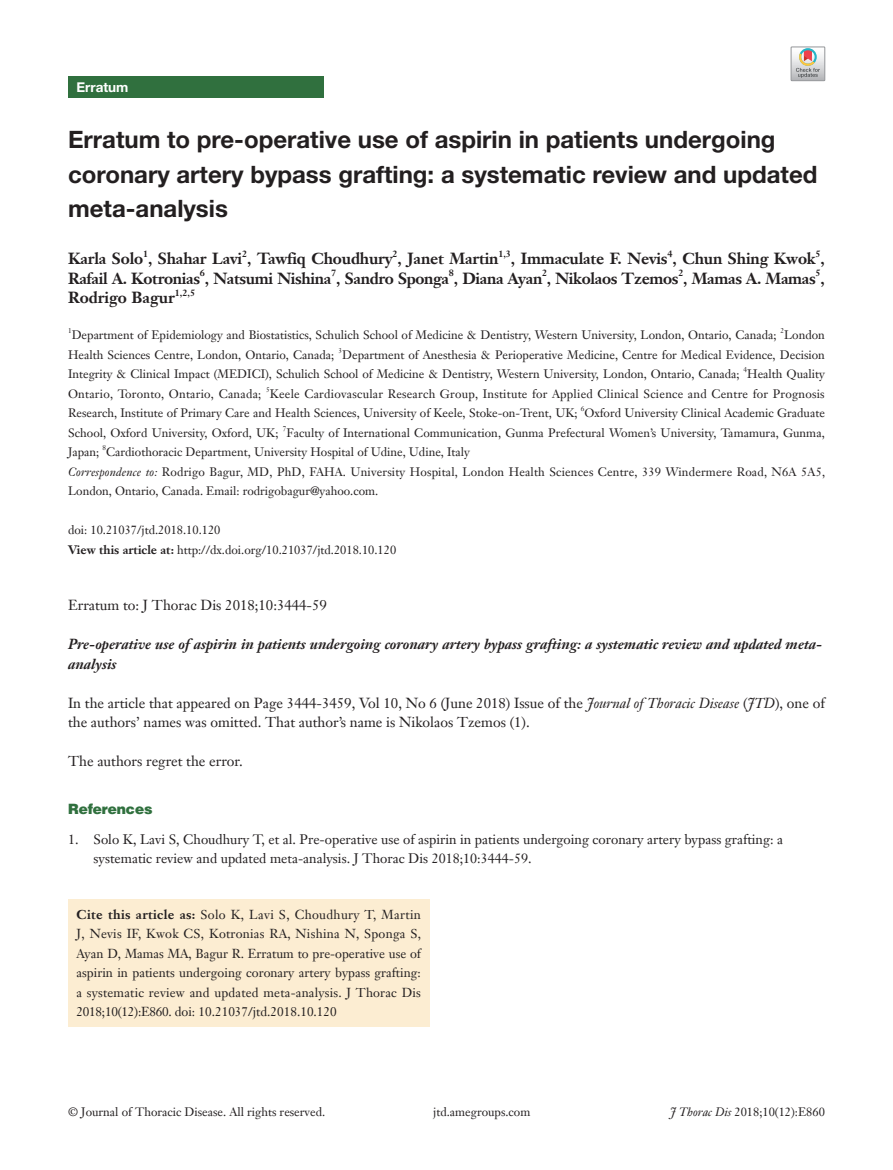
<style>
.page{position:relative;width:893px;height:1170px;background:#fff}
.page>*{position:absolute;margin:0;border:0;box-sizing:border-box;transform-origin:0 0}
.文题{font:700 24px/34.5px "Helvetica Neue LT Pro";color:#231f20}
.作者{font:700 15.75px "Janson Text LT";letter-spacing:-.01em;color:#231f20}
.t1{font:14.25px/19.5px "Janson Text LT";color:#231f20}
.二级标题斜体-6_5{font:italic 700 14.25px/19.5px "Janson Text LT";color:#231f20}
.t2{font:900 14.25px "Helvetica";color:#30703e}
.t3{font:13.5px/19.5px "Janson Text LT";color:#231f20}
.栏目{font:700 13.5px "Helvetica Neue LT Pro";color:#fff}
.Cite{font:12.75px/19.5px "Janson Text LT";color:#231f20;text-align:justify}
.单位{font:12px/19.5px "Janson Text LT";color:#231f20}
.单位-2{font:12px/19.5px "Janson Text LT";letter-spacing:.02em;color:#231f20}
.通讯作者{font:12px/19.5px "Janson Text LT";letter-spacing:.015em;color:#231f20}
.doi{font:12px "Janson Text LT";color:#231f20}
.作者-2{font:700 9.15px "Janson Text LT";color:#231f20}
.单位-3{font:7.05px "Janson Text LT";color:#231f20}
.s1{font-style:italic}
.s2{font-weight:700}
</style>
<div class="page">
<div style="left:68px;top:77px;width:255px;height:21px;background:#30703e"></div>
<div style="left:68px;top:899px;width:361px;height:127px;background:#fcedd2"></div>
<svg style="left:791px;top:47px;width:34px;height:34px"></svg>
<p class="栏目" style="left:77px;top:79px;width:53px">Erratum</p>
<p class="文题" style="left:68px;top:122px;width:751px">Erratum to pre-operative use of aspirin in patients undergoing coronary artery bypass grafting: a systematic review and updated meta-analysis</p>
<p class="作者" style="left:68px;top:248px;width:432px">Karla Solo , Shahar Lavi , Tawfiq Choudhury , Janet Martin</p>
<p class="作者-2" style="left:667px;top:247px;width:7px">4</p>
<p class="作者-2" style="left:815px;top:247px;width:7px">5</p>
<p class="作者" style="left:68px;top:268px;width:758px">Rafail A. Kotronias , Natsumi Nishina , Sandro Sponga , Diana Ayan , Nikolaos Tzemos , Mamas A. Mamas ,</p>
<p class="作者-2" style="left:143px;top:247px;width:7px">1</p>
<p class="作者-2" style="left:242px;top:247px;width:7px">2</p>
<p class="作者-2" style="left:392px;top:247px;width:7px">2</p>
<p class="作者-2" style="left:498px;top:247px;width:14px">1,3</p>
<p class="作者" style="left:511px;top:248px;width:316px">, Immaculate F. Nevis , Chun Shing Kwok ,</p>
<p class="作者-2" style="left:200px;top:267px;width:7px">6</p>
<p class="作者-2" style="left:331px;top:267px;width:7px">7</p>
<p class="作者-2" style="left:449px;top:267px;width:7px">8</p>
<p class="作者-2" style="left:542px;top:267px;width:7px">2</p>
<p class="作者-2" style="left:678px;top:267px;width:7px">2</p>
<p class="作者-2" style="left:816px;top:267px;width:7px">5</p>
<p class="作者" style="left:68px;top:287px;width:108px">Rodrigo Bagur</p>
<p class="作者-2" style="left:175px;top:286px;width:22px">1,2,5</p>
<p class="单位-3" style="left:68px;top:326px;width:5px">1</p>
<p class="单位" style="left:72px;top:325px;width:706px">Department of Epidemiology and Biostatistics, Schulich School of Medicine &amp; Dentistry, Western University, London, Ontario, Canada;</p>
<p class="单位-3" style="left:780px;top:326px;width:5px">2</p>
<p class="单位" style="left:784px;top:325px;width:42px">London</p>
<p class="单位" style="left:68px;top:344px;width:268px">Health Sciences Centre, London, Ontario, Canada;</p>
<p class="单位-3" style="left:339px;top:346px;width:5px">3</p>
<p class="单位" style="left:68px;top:344px;width:758px;text-indent:274px">Department of Anesthesia &amp; Perioperative Medicine, Centre for Medical Evidence, Decision<br>Integrity &amp; Clinical Impact (MEDICI), Schulich School of Medicine &amp; Dentistry, Western University, London, Ontario, Canada;</p>
<p class="单位-3" style="left:744px;top:365px;width:5px">4</p>
<p class="单位" style="left:747px;top:364px;width:79px">Health Quality</p>
<p class="单位-2" style="left:68px;top:383px;width:195px">Ontario, Toronto, Ontario, Canada;</p>
<p class="单位-3" style="left:266px;top:385px;width:5px">5</p>
<p class="单位-2" style="left:68px;top:383px;width:758px;text-indent:202px">Keele Cardiovascular Research Group, Institute for Applied Clinical Science and Centre for Prognosis<br>Research, Institute of Primary Care and Health Sciences, University of Keele, Stoke-on-Trent, UK;</p>
<p class="单位-3" style="left:581px;top:404px;width:5px">6</p>
<p class="单位" style="left:584px;top:403px;width:242px">Oxford University Clinical Academic Graduate</p>
<p class="单位" style="left:68px;top:422px;width:212px">School, Oxford University, Oxford, UK;</p>
<p class="单位-3" style="left:283px;top:424px;width:5px">7</p>
<p class="单位" style="left:286px;top:422px;width:540px">Faculty of International Communication, Gunma Prefectural Women’s University, Tamamura, Gunma,</p>
<p class="单位" style="left:68px;top:442px;width:33px">Japan;</p>
<p class="单位-3" style="left:102px;top:443px;width:5px">8</p>
<p class="单位" style="left:106px;top:442px;width:365px">Cardiothoracic Department, University Hospital of Udine, Udine, Italy</p>
<p class="通讯作者" style="left:68px;top:461px;width:759px"><span class="s1">Correspondence to:</span> Rodrigo Bagur, MD, PhD, FAHA. University Hospital, London Health Sciences Centre, 339 Windermere Road, N6A 5A5,<br>London, Ontario, Canada. Email: rodrigobagur@yahoo.com.</p>
<p class="doi" style="left:68px;top:522px;width:154px">doi: 10.21037/jtd.2018.10.120</p>
<p class="单位" style="left:68px;top:539px;width:330px"><span class="s2">View this article at:</span> http://dx.doi.org/10.21037/jtd.2018.10.120</p>
<p class="t1" style="left:68px;top:595px;width:260px">Erratum to: J Thorac Dis 2018;10:3444-59</p>
<p class="二级标题斜体-6_5" style="left:68px;top:634px;width:756px">Pre-operative use of aspirin in patients undergoing coronary artery bypass grafting: a systematic review and updated meta&shy;analysis</p>
<p class="t1" style="left:68px;top:692px;width:758px">In the article that appeared on Page 3444-3459, Vol 10, No 6 (June 2018) Issue of the <span class="s1">Journal of Thoracic Disease</span> (<span class="s1">JTD</span>), one of the authors’ names was omitted. That author’s name is Nikolaos Tzemos (1).</p>
<p class="t1" style="left:68px;top:751px;width:176px">The authors regret the error.</p>
<p class="t2" style="left:68px;top:800px;width:86px">References</p>
<p class="t3" style="left:94px;top:829px;width:691px;text-indent:-26px">1. Solo K, Lavi S, Choudhury T, et al. Pre-operative use of aspirin in patients undergoing coronary artery bypass grafting: a systematic review and updated meta-analysis. J Thorac Dis 2018;10:3444-59.</p>
<p class="Cite" style="left:77px;top:904px;width:346px"><span class="s2">Cite this article as:</span> Solo K, Lavi S, Choudhury T, Martin J, Nevis IF, Kwok CS, Kotronias RA, Nishina N, Sponga S, Ayan D, Mamas MA, Bagur R. Erratum to pre-operative use of aspirin in patients undergoing coronary artery bypass grafting: a systematic review and updated meta-analysis. J Thorac Dis 2018;10(12):E860. doi: 10.21037/jtd.2018.10.120</p>
<p class="单位" style="left:68px;top:1102px;width:259px">© Journal of Thoracic Disease. All rights reserved.</p>
<p class="单位" style="left:433px;top:1102px;width:99px">jtd.amegroups.com</p>
<p class="单位" style="left:670px;top:1102px;width:156px"><span class="s1">J Thorac Dis</span> 2018;10(12):E860</p>
</div>
